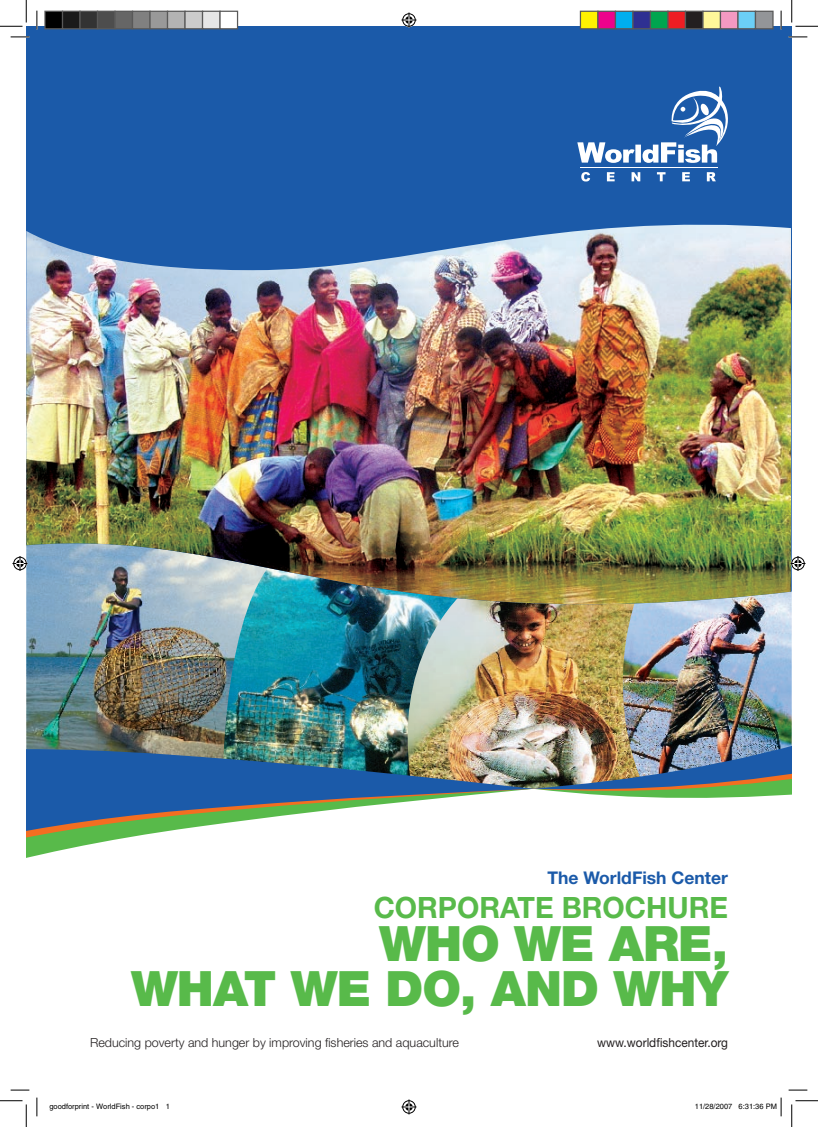
<style>
.page{position:relative;width:818px;height:1127px;background:#fff}
.page>*{position:absolute;margin:0;border:0;box-sizing:border-box;transform-origin:0 0}
.WorldFish_92_Cover_T{font:900 48.75px "Helvetica Neue";letter-spacing:-.02em;color:#58ba4a}
.WorldFish_91_Cover_T{font:700 29.38px "Helvetica Neue";color:#58ba4a}
.WorldFish_90_Cover_W{font:700 17.5px "Helvetica Neue";color:#1b5aa9}
.t1{font:300 12.5px "Helvetica Neue";color:#231f20}
.t2{font:12.5px "Helvetica Neue";color:#231f20;scale:.95 1}
.t3{font:7.5px "Helvetica";color:#000}
</style>
<div class="page">
<img style="left:26px;top:641px;width:197px;height:101px">
<div style="left:26px;top:26px;width:766px;height:284px;background:#1b5aa9"></div>
<hr style="left:580px;top:167px;width:137px;height:1px;background:#fff">
<svg style="left:577px;top:86px;width:151px;height:77px"></svg>
<svg style="left:581px;top:172px;width:135px;height:9px"></svg>
<img style="left:223px;top:641px;width:185px;height:101px">
<img style="left:408px;top:641px;width:215px;height:122px">
<img style="left:623px;top:641px;width:169px;height:101px">
<img style="left:26px;top:224px;width:765px;height:417px">
<img style="left:533px;top:742px;width:259px;height:56px">
<img style="left:26px;top:742px;width:506px;height:116px">
<svg style="left:11px;top:36px;width:18px;height:2px"></svg>
<svg style="left:788px;top:36px;width:19px;height:2px"></svg>
<svg style="left:11px;top:1089px;width:18px;height:1px"></svg>
<svg style="left:788px;top:1089px;width:19px;height:1px"></svg>
<svg style="left:36px;top:11px;width:2px;height:18px"></svg>
<svg style="left:36px;top:1097px;width:2px;height:18px"></svg>
<svg style="left:780px;top:11px;width:2px;height:18px"></svg>
<svg style="left:0;top:0;width:27px;height:27px"></svg>
<svg style="left:0;top:1100px;width:27px;height:26px"></svg>
<svg style="left:791px;top:0;width:27px;height:27px"></svg>
<svg style="left:791px;top:1100px;width:27px;height:26px"></svg>
<svg style="left:401px;top:13px;width:15px;height:15px"></svg>
<svg style="left:401px;top:1099px;width:15px;height:15px"></svg>
<svg style="left:13px;top:556px;width:15px;height:15px"></svg>
<svg style="left:790px;top:556px;width:15px;height:15px"></svg>
<div style="left:45px;top:11px;width:18px;height:18px;background:#000"></div>
<div style="left:44px;top:11px;width:19px;height:18px;border:1px solid #595959"></div>
<div style="left:63px;top:11px;width:17px;height:18px;background:#1a1a1a"></div>
<div style="left:62px;top:11px;width:19px;height:18px;border:1px solid #595959"></div>
<div style="left:80px;top:11px;width:18px;height:18px;background:#333"></div>
<div style="left:79px;top:11px;width:19px;height:18px;border:1px solid #595959"></div>
<div style="left:98px;top:11px;width:17px;height:18px;background:#4d4d4d"></div>
<div style="left:97px;top:11px;width:19px;height:18px;border:1px solid #595959"></div>
<div style="left:115px;top:11px;width:18px;height:18px;background:#666"></div>
<div style="left:114px;top:11px;width:19px;height:18px;border:1px solid #595959"></div>
<div style="left:133px;top:11px;width:17px;height:18px;background:#808080"></div>
<div style="left:132px;top:11px;width:19px;height:18px;border:1px solid #595959"></div>
<div style="left:150px;top:11px;width:18px;height:18px;background:#999"></div>
<div style="left:149px;top:11px;width:19px;height:18px;border:1px solid #595959"></div>
<div style="left:168px;top:11px;width:17px;height:18px;background:#b3b3b3"></div>
<div style="left:167px;top:11px;width:19px;height:18px;border:1px solid #595959"></div>
<div style="left:185px;top:11px;width:18px;height:18px;background:#ccc"></div>
<div style="left:184px;top:11px;width:19px;height:18px;border:1px solid #595959"></div>
<div style="left:203px;top:11px;width:17px;height:18px;background:#e6e6e6"></div>
<div style="left:202px;top:11px;width:19px;height:18px;border:1px solid #595959"></div>
<div style="left:220px;top:11px;width:18px;height:18px;background:#fff"></div>
<div style="left:219px;top:11px;width:19px;height:18px;border:1px solid #595959"></div>
<div style="left:580px;top:11px;width:18px;height:18px;background:#fff101"></div>
<div style="left:580px;top:11px;width:18px;height:18px;border:1px solid #595959"></div>
<div style="left:598px;top:11px;width:17px;height:18px;background:#ed028c"></div>
<div style="left:597px;top:11px;width:19px;height:18px;border:1px solid #595959"></div>
<div style="left:615px;top:11px;width:18px;height:18px;background:#00aeef"></div>
<div style="left:615px;top:11px;width:18px;height:18px;border:1px solid #595959"></div>
<div style="left:633px;top:11px;width:17px;height:18px;background:#2e3092"></div>
<div style="left:632px;top:11px;width:19px;height:18px;border:1px solid #595959"></div>
<div style="left:650px;top:11px;width:18px;height:18px;background:#00a54f"></div>
<div style="left:650px;top:11px;width:18px;height:18px;border:1px solid #595959"></div>
<div style="left:668px;top:11px;width:17px;height:18px;background:#ee1d23"></div>
<div style="left:667px;top:11px;width:19px;height:18px;border:1px solid #595959"></div>
<div style="left:685px;top:11px;width:18px;height:18px;background:#231f20"></div>
<div style="left:685px;top:11px;width:18px;height:18px;border:1px solid #595959"></div>
<div style="left:703px;top:11px;width:17px;height:18px;background:#fff79a"></div>
<div style="left:702px;top:11px;width:19px;height:18px;border:1px solid #595959"></div>
<div style="left:720px;top:11px;width:18px;height:18px;background:#f499c2"></div>
<div style="left:720px;top:11px;width:18px;height:18px;border:1px solid #595959"></div>
<div style="left:738px;top:11px;width:17px;height:18px;background:#6bcff6"></div>
<div style="left:737px;top:11px;width:19px;height:18px;border:1px solid #595959"></div>
<div style="left:755px;top:11px;width:18px;height:18px;background:#939598"></div>
<div style="left:755px;top:11px;width:18px;height:18px;border:1px solid #595959"></div>
<svg style="left:780px;top:1097px;width:2px;height:18px"></svg>
<p class="WorldFish_90_Cover_W" style="left:547px;top:866px;width:182px">THE WORLDFISH CENTER</p>
<p class="WorldFish_91_Cover_T" style="left:374px;top:889px;width:356px">CORPORATE BROCHURE</p>
<p class="WorldFish_92_Cover_T" style="left:379px;top:914px;width:350px">WHO WE ARE,</p>
<p class="WorldFish_92_Cover_T" style="left:131px;top:959px;width:598px">WHAT WE DO, AND WHY</p>
<p class="t1" style="left:90px;top:1034px;width:370px">Reducing poverty and hunger by improving fisheries and aquaculture</p>
<p class="t2" style="left:597px;top:1034px;width:139px">www.worldfishcenter.org</p>
<p class="t3" style="left:49px;top:1101px;width:122px">goodforprint - WorldFish - corpo1 1</p>
<p class="t3" style="left:695px;top:1101px;width:84px">11/28/2007 6:31:36 PM</p>
</div>
